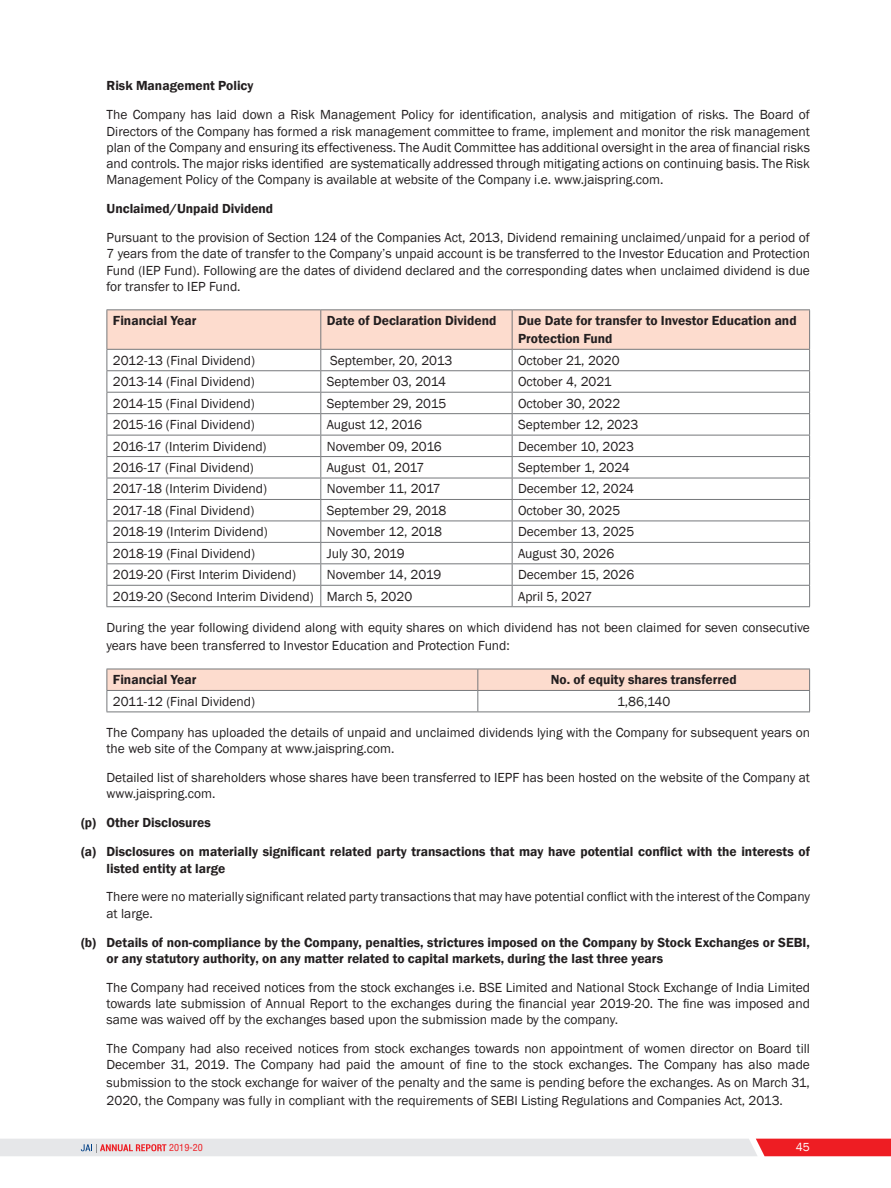
<style>
.page{position:relative;width:891px;height:1188px;background:#fff}
.page>*{position:absolute;margin:0;border:0;box-sizing:border-box;transform-origin:0 0}
.Indent_1{font:13.5px/16.2px "Franklin Gothic";color:#231f20}
.Indent_1-2{font:600 13.5px/16.2px "Franklin Gothic";color:#231f20}
.t1{font:12px "Franklin Gothic";color:#fff}
.t2{font:700 condensed 9.45px "Helvetica";color:#ee1d23;scale:1.05 1}
</style>
<div class="page">
<svg style="left:0;top:1139px;width:891px;height:17px;background:#e6c7c9"></svg>
<hr style="left:107px;top:309px;width:214px;height:1px;background:#76787b">
<hr style="left:321px;top:309px;width:191px;height:1px;background:#76787b">
<hr style="left:512px;top:309px;width:298px;height:1px;background:#76787b">
<svg style="left:107px;top:310px;width:703px;height:296px"></svg>
<hr style="left:107px;top:606px;width:214px;height:1px;background:#76787b">
<hr style="left:321px;top:606px;width:191px;height:1px;background:#76787b">
<hr style="left:512px;top:606px;width:298px;height:1px;background:#76787b">
<svg style="left:107px;top:669px;width:703px;height:43px"></svg>
<hr style="left:107px;top:712px;width:371px;height:1px;background:#76787b">
<hr style="left:478px;top:712px;width:332px;height:1px;background:#76787b">
<p class="Indent_1-2" style="left:107px;top:78px;width:149px">Risk Management Policy</p>
<p class="Indent_1" style="left:107px;top:107px;width:705px;text-align:justify">The Company has laid down a Risk Management Policy for identification, analysis and mitigation of risks. The Board of Directors of the Company has formed a risk management committee to frame, implement and monitor the risk management plan of the Company and ensuring its effectiveness. The Audit Committee has additional oversight in the area of financial risks and controls. The major risks identified are systematically addressed through mitigating actions on continuing basis. The Risk Management Policy of the Company is available at website of the Company i.e. www.jaispring.com.</p>
<p class="Indent_1-2" style="left:107px;top:201px;width:168px">Unclaimed/Unpaid Dividend</p>
<p class="Indent_1" style="left:107px;top:230px;width:705px;text-align:justify">Pursuant to the provision of Section 124 of the Companies Act, 2013, Dividend remaining unclaimed/unpaid for a period of 7 years from the date of transfer to the Company’s unpaid account is be transferred to the Investor Education and Protection Fund (IEP Fund). Following are the dates of dividend declared and the corresponding dates when unclaimed dividend is due for transfer to IEP Fund.</p>
<p class="Indent_1-2" style="left:113px;top:313px;width:85px">Financial Year</p>
<p class="Indent_1-2" style="left:327px;top:313px;width:171px">Date of Declaration Dividend</p>
<p class="Indent_1-2" style="left:518px;top:312px;width:280px;line-height:18px">Due Date for transfer to Investor Education and<br>Protection Fund</p>
<p class="Indent_1" style="left:113px;top:352px;width:144px">2012-13 (Final Dividend)</p>
<p class="Indent_1" style="left:330px;top:352px;width:124px">September, 20, 2013</p>
<p class="Indent_1" style="left:518px;top:352px;width:103px">October 21, 2020</p>
<p class="Indent_1" style="left:113px;top:374px;width:143px">2013-14 (Final Dividend)</p>
<p class="Indent_1" style="left:327px;top:374px;width:121px">September 03, 2014</p>
<p class="Indent_1" style="left:518px;top:374px;width:95px">October 4, 2021</p>
<p class="Indent_1" style="left:113px;top:395px;width:143px">2014-15 (Final Dividend)</p>
<p class="Indent_1" style="left:327px;top:395px;width:121px">September 29, 2015</p>
<p class="Indent_1" style="left:518px;top:395px;width:104px">October 30, 2022</p>
<p class="Indent_1" style="left:113px;top:417px;width:143px">2015-16 (Final Dividend)</p>
<p class="Indent_1" style="left:327px;top:417px;width:97px">August 12, 2016</p>
<p class="Indent_1" style="left:518px;top:417px;width:122px">September 12, 2023</p>
<p class="Indent_1" style="left:113px;top:438px;width:155px">2016-17 (Interim Dividend)</p>
<p class="Indent_1" style="left:327px;top:438px;width:116px">November 09, 2016</p>
<p class="Indent_1" style="left:518px;top:438px;width:117px">December 10, 2023</p>
<p class="Indent_1" style="left:113px;top:460px;width:143px">2016-17 (Final Dividend)</p>
<p class="Indent_1" style="left:327px;top:460px;width:99px">August 01, 2017</p>
<p class="Indent_1" style="left:518px;top:460px;width:113px">September 1, 2024</p>
<p class="Indent_1" style="left:113px;top:481px;width:156px">2017-18 (Interim Dividend)</p>
<p class="Indent_1" style="left:327px;top:481px;width:116px">November 11, 2017</p>
<p class="Indent_1" style="left:518px;top:481px;width:117px">December 12, 2024</p>
<p class="Indent_1" style="left:113px;top:503px;width:143px">2017-18 (Final Dividend)</p>
<p class="Indent_1" style="left:327px;top:503px;width:121px">September 29, 2018</p>
<p class="Indent_1" style="left:518px;top:503px;width:104px">October 30, 2025</p>
<p class="Indent_1" style="left:113px;top:524px;width:156px">2018-19 (Interim Dividend)</p>
<p class="Indent_1" style="left:327px;top:524px;width:117px">November 12, 2018</p>
<p class="Indent_1" style="left:518px;top:524px;width:118px">December 13, 2025</p>
<p class="Indent_1" style="left:113px;top:546px;width:144px">2018-19 (Final Dividend)</p>
<p class="Indent_1" style="left:327px;top:546px;width:79px">July 30, 2019</p>
<p class="Indent_1" style="left:518px;top:546px;width:98px">August 30, 2026</p>
<p class="Indent_1" style="left:113px;top:567px;width:185px">2019-20 (First Interim Dividend)</p>
<p class="Indent_1" style="left:327px;top:567px;width:116px">November 14, 2019</p>
<p class="Indent_1" style="left:518px;top:567px;width:118px">December 15, 2026</p>
<p class="Indent_1" style="left:113px;top:588px;width:202px">2019-20 (Second Interim Dividend)</p>
<p class="Indent_1" style="left:327px;top:588px;width:87px">March 5, 2020</p>
<p class="Indent_1" style="left:518px;top:588px;width:76px">April 5, 2027</p>
<p class="Indent_1" style="left:107px;top:619px;width:705px;line-height:18px">During the year following dividend along with equity shares on which dividend has not been claimed for seven consecutive years have been transferred to Investor Education and Protection Fund:</p>
<p class="Indent_1-2" style="left:113px;top:672px;width:85px">Financial Year</p>
<p class="Indent_1-2" style="left:551px;top:672px;width:187px">No. of equity shares transferred</p>
<p class="Indent_1" style="left:113px;top:694px;width:144px">2011-12 (Final Dividend)</p>
<p class="Indent_1" style="left:617px;top:694px;width:55px">1,86,140</p>
<p class="Indent_1" style="left:107px;top:725px;width:705px">The Company has uploaded the details of unpaid and unclaimed dividends lying with the Company for subsequent years on the web site of the Company at www.jaispring.com.</p>
<p class="Indent_1" style="left:107px;top:770px;width:705px">Detailed list of shareholders whose shares have been transferred to IEPF has been hosted on the website of the Company at www.jaispring.com.</p>
<p class="Indent_1-2" style="left:81px;top:815px;width:131px">(p) Other Disclosures</p>
<p class="Indent_1-2" style="left:107px;top:844px;width:705px;text-indent:-26px">(a) Disclosures on materially significant related party transactions that may have potential conflict with the interests of listed entity at large</p>
<p class="Indent_1" style="left:107px;top:889px;width:705px">There were no materially significant related party transactions that may have potential conflict with the interest of the Company at large.</p>
<p class="Indent_1-2" style="left:107px;top:934px;width:705px;text-indent:-26px">(b) Details of non-compliance by the Company, penalties, strictures imposed on the Company by Stock Exchanges or SEBI, or any statutory authority, on any matter related to capital markets, during the last three years</p>
<p class="Indent_1" style="left:107px;top:979px;width:705px;text-align:justify">The Company had received notices from the stock exchanges i.e. BSE Limited and National Stock Exchange of India Limited towards late submission of Annual Report to the exchanges during the financial year 2019-20. The fine was imposed and same was waived off by the exchanges based upon the submission made by the company.</p>
<p class="Indent_1" style="left:107px;top:1041px;width:705px">The Company had also received notices from stock exchanges towards non appointment of women director on Board till<br>December 31, 2019. The Company had paid the amount of fine to the stock exchanges. The Company has also made</p>
<p class="Indent_1" style="left:107px;top:1074px;width:705px;line-height:18px">submission to the stock exchange for waiver of the penalty and the same is pending before the exchanges. As on March 31,<br>2020, the Company was fully in compliant with the requirements of SEBI Listing Regulations and Companies Act, 2013.</p>
<p class="t2" style="left:169px;top:1142px;width:33px">2019-20</p>
<p class="t1" style="left:796px;top:1140px;width:16px">45</p>
</div>
